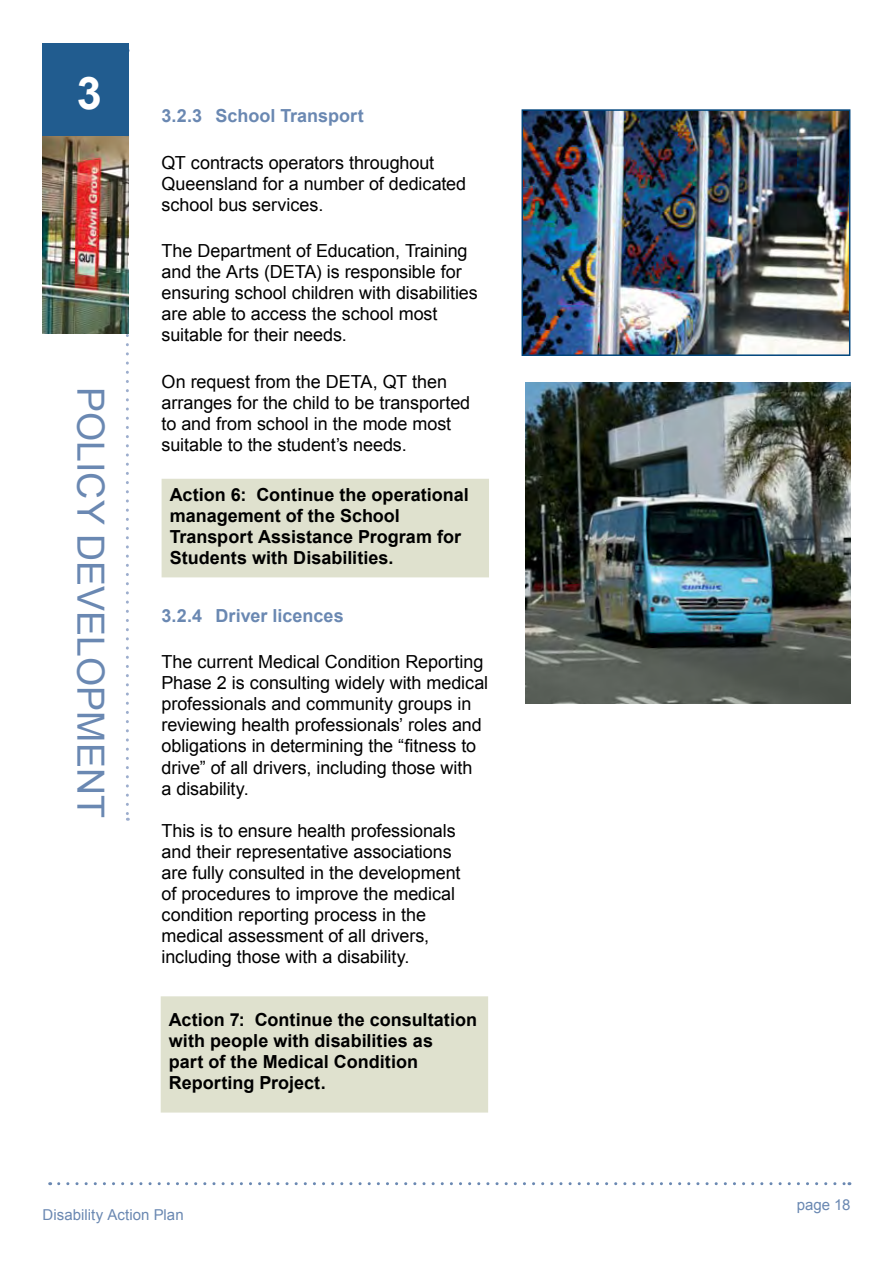
<style>
.page{position:relative;width:893px;height:1263px;background:#fff}
.page>*{position:absolute;margin:0;border:0;box-sizing:border-box;transform-origin:0 0}
.t1{font:700 45px "Arial";color:#fff}
.t2{font:37.5px "Arial";color:#6a88b2}
.t3{font:18px/21px "Arial";letter-spacing:-.005em;color:#000}
.t4{font:700 18px/21px "Arial";color:#000}
.t5{font:700 18px "Arial";color:#6a88b2}
.t6{font:15px "Arial";color:#6a88b2}
</style>
<div class="page">
<svg style="left:59px;top:1182px;width:791px;height:3px"></svg>
<svg style="left:126px;top:334px;width:3px;height:487px"></svg>
<div style="left:43px;top:43px;width:86px;height:94px;background:#215c8f"></div>
<img style="left:43px;top:136px;width:86px;height:198px">
<div style="left:162px;top:479px;width:327px;height:98px;background:#dfe1ce"></div>
<div style="left:161px;top:996px;width:327px;height:116px;background:#dfe1ce;border:2px solid #dfe1ce"></div>
<img style="left:525px;top:382px;width:325px;height:321px">
<img style="left:524px;top:112px;width:323px;height:241px">
<div style="left:521px;top:109px;width:329px;height:247px;border:2px solid #00457c"></div>
<h1 class="t1" style="left:77px;top:63px;width:27px">3</h1>
<h2 class="t2" style="left:115px;top:387px;width:432px;rotate:90deg">POLICY DEVELOPMENT</h2>
<p class="t5" style="left:162px;top:104px;width:204px">3.2.3 School Transport</p>
<p class="t3" style="left:162px;top:152px;width:306px">QT contracts operators throughout<br>Queensland for a number of dedicated school bus services.</p>
<p class="t3" style="left:162px;top:241px;width:318px">The Department of Education, Training and the Arts (DETA) is responsible for ensuring school children with disabilities are able to access the school most suitable for their needs.</p>
<p class="t3" style="left:162px;top:371px;width:310px">On request from the DETA, QT then arranges for the child to be transported to and from school in the mode most suitable to the student’s needs.</p>
<p class="t4" style="left:170px;top:484px;width:301px">Action 6: Continue the operational management of the School<br>Transport Assistance Program for<br>Students with Disabilities.</p>
<p class="t5" style="left:162px;top:604px;width:184px">3.2.4 Driver licences</p>
<p class="t3" style="left:162px;top:652px;width:328px">The current Medical Condition Reporting Phase 2 is consulting widely with medical professionals and community groups in reviewing health professionals’ roles and obligations in determining the “fitness to drive” of all drivers, including those with<br>a disability.</p>
<p class="t3" style="left:162px;top:820px;width:300px">This is to ensure health professionals and their representative associations are fully consulted in the development of procedures to improve the medical condition reporting process in the medical assessment of all drivers, including those with a disability.</p>
<p class="t4" style="left:169px;top:1009px;width:310px">Action 7: Continue the consultation with people with disabilities as<br>part of the Medical Condition<br>Reporting Project.</p>
<p class="t6" style="left:43px;top:1205px;width:143px">Disability Action Plan</p>
<p class="t6" style="left:797px;top:1195px;width:55px">page 18</p>
</div>
